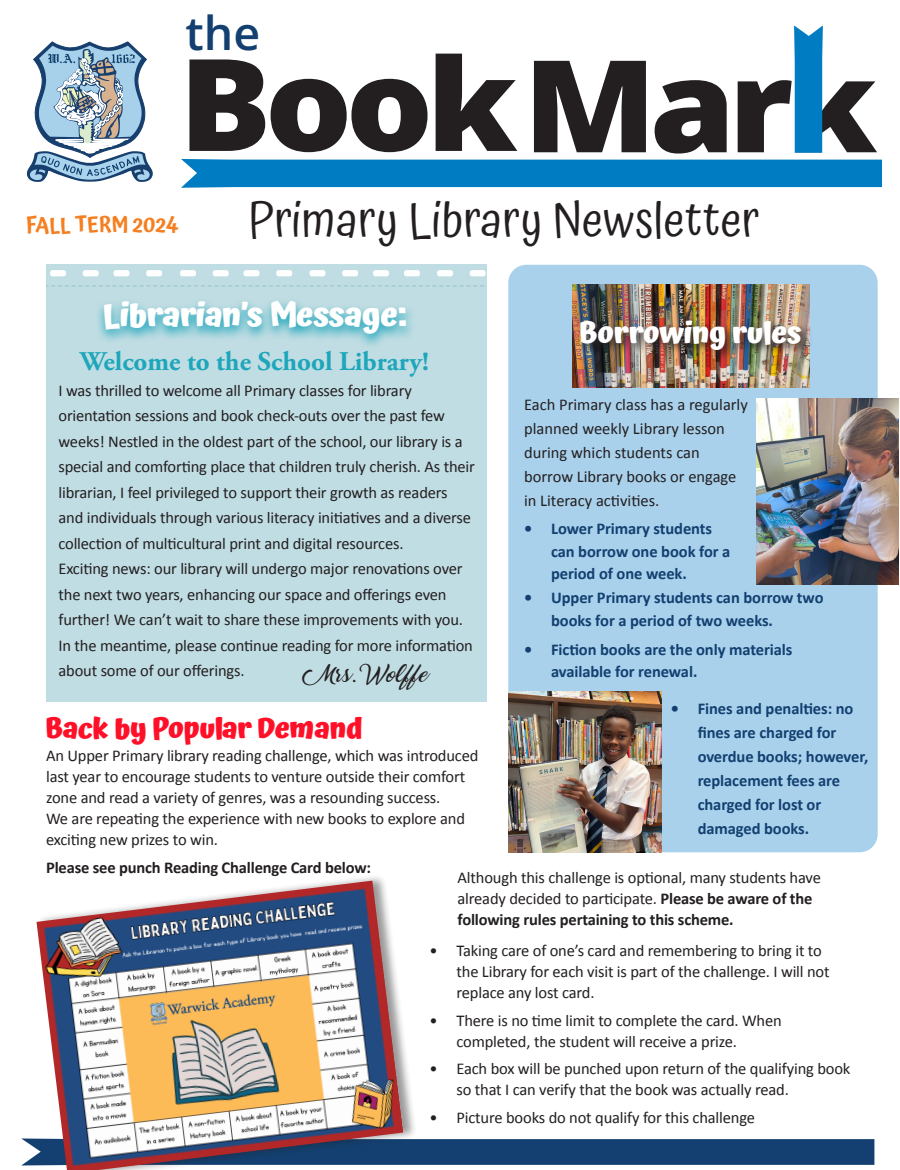
<style>
.page{position:relative;width:900px;height:1170px;background:#fff}
.page>*{position:absolute;margin:0;border:0;box-sizing:border-box;transform-origin:0 0}
.t1{font:800 128.1px "Open Sans";letter-spacing:-.05em;color:#231f20;scale:1.08 1}
.t2{font:47.85px "Atma";letter-spacing:.01em;color:#231f20}
.t3{font:600 46.5px "Open Sans";color:#134070}
.t4{font:700 33px "Atma";letter-spacing:-.02em;color:#fff}
.t5{font:700 30px "Atma";letter-spacing:-.02em;color:#fff}
.t6{font:700 28.8px "Atma";letter-spacing:-.02em;color:#ff1029}
.t7{font:700 27px "Adobe Garamond Pro";color:#1ea6bb}
.t8{font:600 21px "Atma";color:#f57f20}
.t9{font:18px "Marguerite";letter-spacing:.03em;color:#231f20}
.t10{font:16.5px/25.5px "Calibri";letter-spacing:-.01em;color:#231f20}
.t11{font:700 16.5px/24px "Calibri";letter-spacing:-.005em;color:#134070}
.t12{font:700 16.5px "Calibri";letter-spacing:-.01em;color:#231f20}
.s1{font-weight:700}
</style>
<div class="page">
<div style="left:46px;top:265px;width:441px;height:437px;background:#c0dde3"></div>
<svg style="left:46px;top:286px;width:441px;height:1px"></svg>
<svg style="left:794px;top:25px;width:29px;height:128px;background:#1788c7"></svg>
<svg style="left:181px;top:159px;width:701px;height:29px;background:#0f84c5"></svg>
<svg style="left:27px;top:41px;width:126px;height:141px"></svg>
<div style="left:508px;top:265px;width:370px;height:587px;background:#a9d1ec;border-radius:18px"></div>
<svg style="left:95px;top:297px;width:320px;height:52px;background:#98cfd8"></svg>
<img style="left:573px;top:285px;width:236px;height:103px">
<div style="left:577px;top:317px;width:236px;height:45px;background:#231f20;opacity:.75"></div>
<svg style="left:21px;top:1138px;width:853px;height:27px;background:#224c79"></svg>
<div style="left:36px;top:874px;width:382px;height:296px;background:#231f20;opacity:.46"></div>
<img style="left:36px;top:881px;width:367px;height:289px">
<img style="left:756px;top:398px;width:142px;height:187px">
<img style="left:508px;top:691px;width:154px;height:161px">
<p class="t3" style="left:186px;top:1px;width:76px">the</p>
<p class="t1" style="left:179px;top:8px;width:648px">BookMark</p>
<p class="t8" style="left:26px;top:210px;width:154px">FALL TERM 2024</p>
<p class="t2" style="left:249px;top:189px;width:512px">Primary Library Newsletter</p>
<p class="t4" style="left:102px;top:295px;width:306px">Librarian’s Message:</p>
<p class="t5" style="left:578px;top:315px;width:225px">Borrowing rules</p>
<p class="t7" style="left:80px;top:345px;width:350px">Welcome to the School Library!</p>
<p class="t10" style="left:58px;top:377px;width:418px">I was thrilled to welcome all Primary classes for library orientation sessions and book check-outs over the past few weeks! Nestled in the oldest part of the school, our library is a special and comforting place that children truly cherish. As their librarian, I feel privileged to support their growth as readers and individuals through various literacy initiatives and a diverse collection of multicultural print and digital resources.</p>
<p class="t10" style="left:58px;top:556px;width:416px">Exciting news: our library will undergo major renovations over the next two years, enhancing our space and offerings even further! We can’t wait to share these improvements with you.<br>In the meantime, please continue reading for more information about some of our offerings.</p>
<p class="t10" style="left:524px;top:393px;width:225px;line-height:24px">Each Primary class has a regularly planned weekly Library lesson during which students can borrow Library books or engage in Literacy activities.</p>
<p class="t11" style="left:551px;top:517px;width:181px;line-height:22.5px;text-indent:-27px">• Lower Primary students can borrow one book for a period of one week.</p>
<p class="t11" style="left:551px;top:586px;width:274px;line-height:22.5px;text-indent:-27px">• Upper Primary students can borrow two books for a period of two weeks.</p>
<p class="t11" style="left:551px;top:638px;width:243px;line-height:22.5px;text-indent:-27px">• Fiction books are the only materials available for renewal.</p>
<p class="t11" style="left:698px;top:696px;width:172px;text-indent:-27px">• Fines and penalties: no fines are charged for overdue books; however, replacement fees are charged for lost or damaged books.</p>
<p class="t9" style="left:313px;top:666px;width:116px">Mrs. Wolffe</p>
<p class="t6" style="left:45px;top:711px;width:320px">Back by Popular Demand</p>
<p class="t10" style="left:46px;top:745px;width:434px;line-height:21px">An Upper Primary library reading challenge, which was introduced last year to encourage students to venture outside their comfort zone and read a variety of genres, was a resounding success.<br>We are repeating the experience with new books to explore and exciting new prizes to win.</p>
<p class="t12" style="left:46px;top:856px;width:327px">Please see punch Reading Challenge Card below:</p>
<p class="t10" style="left:458px;top:867px;width:365px;line-height:21px">Although this challenge is optional, many students have already decided to participate. <span class="s1">Please be aware of the following rules pertaining to this scheme.</span></p>
<p class="t10" style="left:456px;top:940px;width:375px;line-height:21px;text-indent:-27px">• Taking care of one’s card and remembering to bring it to the Library for each visit is part of the challenge. I will not replace any lost card.</p>
<p class="t10" style="left:456px;top:1010px;width:327px;line-height:21px;text-indent:-27px">• There is no time limit to complete the card. When completed, the student will receive a prize.</p>
<p class="t10" style="left:456px;top:1059px;width:395px;line-height:21px;text-indent:-27px">• Each box will be punched upon return of the qualifying book so that I can verify that the book was actually read.</p>
<p class="t10" style="left:429px;top:1105px;width:327px">• Picture books do not qualify for this challenge</p>
</div>
